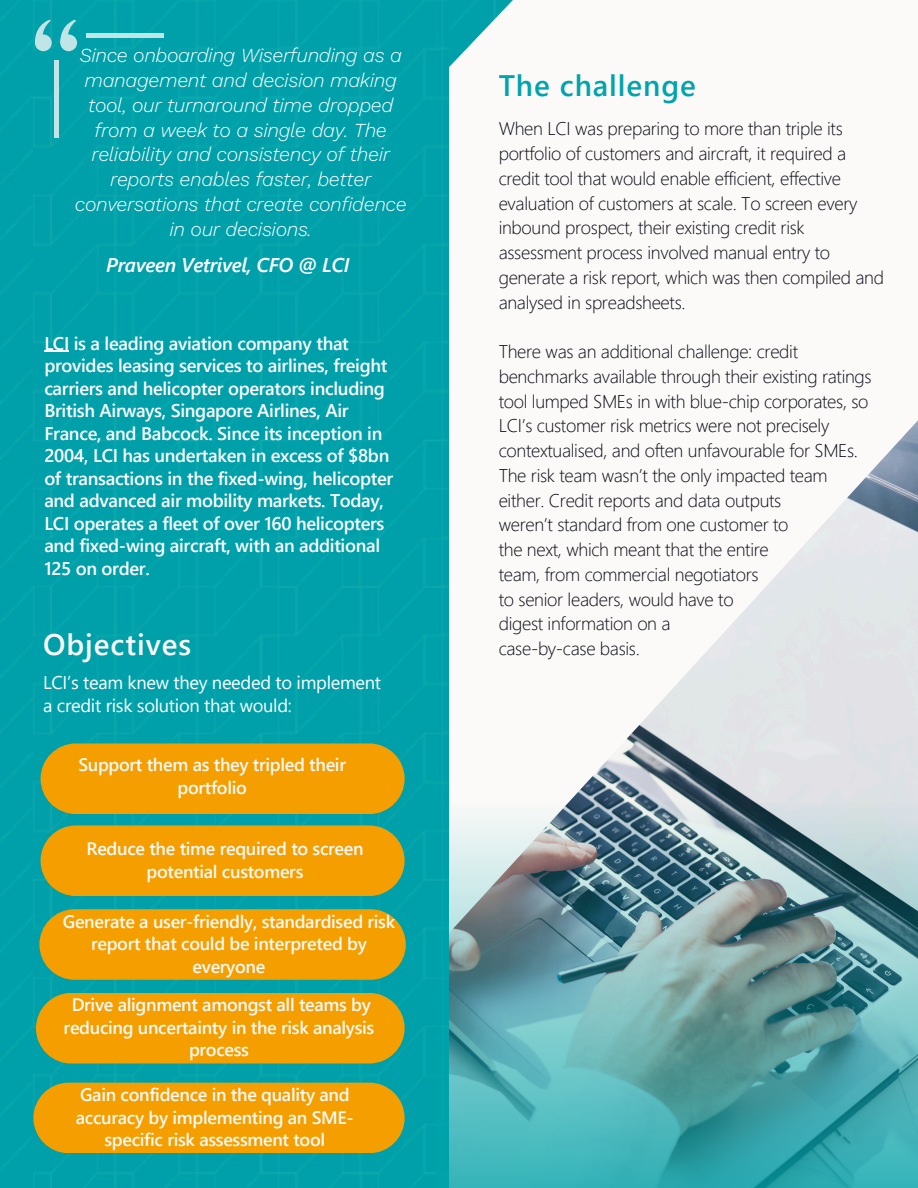
<style>
.page{position:relative;width:918px;height:1188px;background:#fff}
.page>*{position:absolute;margin:0;border:0;box-sizing:border-box;transform-origin:0 0}
.t1{font:600 29.7px "Segoe UI";letter-spacing:.03em;color:#00a4aa}
.t2{font:600 29.7px "Segoe UI";letter-spacing:.03em;color:#fbfaf8}
.t3{font:italic 300 19.8px/24.8px "Work Sans";letter-spacing:-.015em;color:#fff;text-align:center}
.t4{font:italic 600 19.8px "Segoe UI";letter-spacing:-.015em;color:#fff}
.t5{font:300 18.3px/24.8px "Segoe UI";letter-spacing:-.015em;color:#080713}
.t6{font:600 18.3px/22.5px "Segoe UI";letter-spacing:-.015em;color:#fff}
.t7{font:18.3px/23.2px "Segoe UI";letter-spacing:-.015em;color:#fff}
.t8{font:600 18px/22.5px "Segoe UI";letter-spacing:-.015em;color:#fbfaf8;text-align:center}
</style>
<div class="page">
<div style="left:0;top:0;width:33px;height:1188px;background:#00a0aa"></div>
<img style="left:569px;top:420px;width:349px;height:382px">
<div style="left:33px;top:0;width:416px;height:1188px;background:#00a0aa"></div>
<img style="left:437px;top:802px;width:481px;height:386px">
<svg style="left:44px;top:351px;width:25px;height:1px"></svg>
<div style="left:41px;top:743px;width:364px;height:71px;background:#f59e00;border-radius:35px"></div>
<div style="left:41px;top:825px;width:364px;height:71px;background:#f59e00;border-radius:35px"></div>
<div style="left:39px;top:909px;width:367px;height:71px;background:#f59e00;border-radius:35px"></div>
<div style="left:36px;top:993px;width:369px;height:71px;background:#f59e00;border-radius:35px"></div>
<div style="left:33px;top:1083px;width:372px;height:70px;background:#f59e00;border-radius:35px"></div>
<div style="left:60px;top:34px;width:17px;height:17px;background:#c1e5e6;border-radius:50%"></div>
<svg style="left:59px;top:19px;width:17px;height:30px"></svg>
<div style="left:35px;top:34px;width:17px;height:17px;background:#c1e5e6;border-radius:50%"></div>
<svg style="left:33px;top:19px;width:18px;height:30px"></svg>
<hr style="left:54px;top:60px;width:4px;height:78px;background:#c1e5e6">
<hr style="left:86px;top:34px;width:78px;height:4px;background:#c1e5e6">
<p class="t3" style="left:75px;top:43px;width:333px">Since onboarding Wiserfunding as a management and decision making tool, our turnaround time dropped from a week to a single day. The reliability and consistency of their reports enables faster, better conversations that create confidence in our decisions.</p>
<p class="t4" style="left:106px;top:251px;width:245px">Praveen Vetrivel, CFO @ LCI</p>
<p class="t6" style="left:44px;top:331px;width:351px">LCI is a leading aviation company that provides leasing services to airlines, freight carriers and helicopter operators including British Airways, Singapore Airlines, Air France, and Babcock. Since its inception in 2004, LCI has undertaken in excess of $8bn of transactions in the fixed-wing, helicopter and advanced air mobility markets. Today, LCI operates a fleet of over 160 helicopters and fixed-wing aircraft, with an additional 125 on order.</p>
<h2 class="t2" style="left:43px;top:623px;width:149px">Objectives</h2>
<p class="t7" style="left:43px;top:669px;width:339px">LCI’s team knew they needed to implement a credit risk solution that would:</p>
<p class="t8" style="left:78px;top:753px;width:269px">Support them as they tripled their portfolio</p>
<p class="t8" style="left:86px;top:836px;width:279px">Reduce the time required to screen potential customers</p>
<p class="t8" style="left:63px;top:909px;width:334px">Generate a user-friendly, standardised risk report that could be interpreted by everyone</p>
<p class="t8" style="left:64px;top:993px;width:312px">Drive alignment amongst all teams by reducing uncertainty in the risk analysis process</p>
<p class="t8" style="left:76px;top:1082px;width:279px">Gain confidence in the quality and accuracy by implementing an SME&shy;specific risk assessment tool</p>
<h1 class="t1" style="left:499px;top:64px;width:199px">The challenge</h1>
<p class="t5" style="left:499px;top:115px;width:387px">When LCI was preparing to more than triple its portfolio of customers and aircraft, it required a credit tool that would enable efficient, effective evaluation of customers at scale. To screen every inbound prospect, their existing credit risk assessment process involved manual entry to generate a risk report, which was then compiled and analysed in spreadsheets.</p>
<h2 class="t5" style="left:499px;top:338px;width:374px">There was an additional challenge: credit benchmarks available through their existing ratings tool lumped SMEs in with blue-chip corporates, so LCI’s customer risk metrics were not precisely contextualised, and often unfavourable for SMEs.<br>The risk team wasn’t the only impacted team</h2>
<h2 class="t5" style="left:499px;top:487px;width:284px">either. Credit reports and data outputs</h2>
<h2 class="t5" style="left:499px;top:511px;width:291px">weren’t standard from one customer to</h2>
<h2 class="t5" style="left:499px;top:536px;width:272px">the next, which meant that the entire</h2>
<h2 class="t5" style="left:499px;top:561px;width:261px">team, from commercial negotiators</h2>
<p class="t5" style="left:499px;top:586px;width:236px">to senior leaders, would have to</p>
<h1 class="t5" style="left:499px;top:610px;width:173px">digest information on a</h1>
<p class="t5" style="left:499px;top:635px;width:143px">case-by-case basis.</p>
</div>
